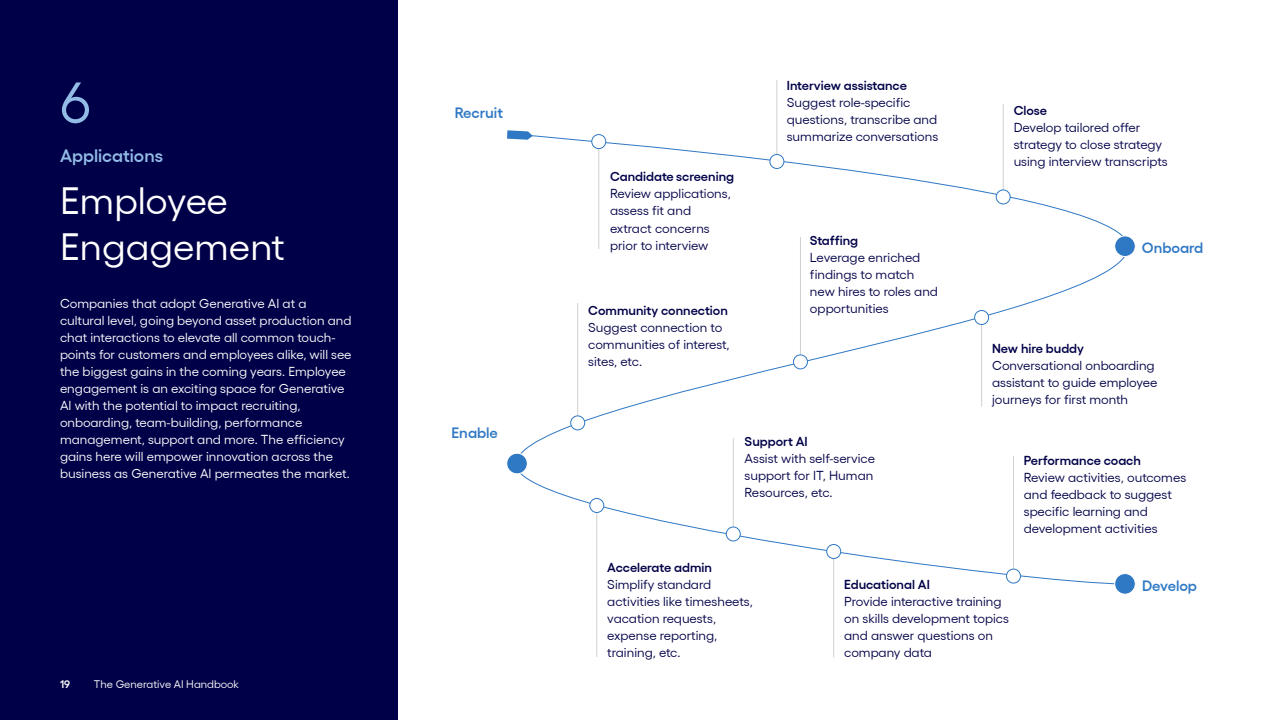
<style>
.page{position:relative;width:1280px;height:720px;background:#fff}
.page>*{position:absolute;margin:0;border:0;box-sizing:border-box;transform-origin:0 0}
.TEXT{font:57.6px "Gellix";color:#92bbe6}
.TITLES{font:38px/45.6px "Gellix";color:#fff}
.Section_header{font:600 18px "Gellix";color:#92bbe6}
.TEXT-2{font:600 15px "Gellix";letter-spacing:-.005em;color:#2f78c4}
.TEXT-3{font:13px/17px "Gellix";color:#000048}
.TEXT-4{font:13px/17px "Gellix";color:#fff}
.TEXT-5{font:600 13px "Gellix";color:#000048}
.t1{font:11px "Gellix";color:#fff}
.t2{font:600 11px "Gellix";color:#fff}
</style>
<div class="page">
<div style="left:0;top:0;width:398px;height:720px;background:#000048"></div>
<svg style="left:520px;top:134px;width:605px;height:451px"></svg>
<hr style="left:598px;top:145px;width:1px;height:104px;background:#d0d0ce">
<hr style="left:981px;top:317px;width:1px;height:90px;background:#d0d0ce">
<hr style="left:596px;top:512px;width:1px;height:145px;background:#d0d0ce">
<hr style="left:833px;top:552px;width:1px;height:105px;background:#d0d0ce">
<hr style="left:776px;top:80px;width:1px;height:83px;background:#d0d0ce">
<hr style="left:1003px;top:104px;width:1px;height:100px;background:#d0d0ce">
<hr style="left:800px;top:237px;width:1px;height:125px;background:#d0d0ce">
<hr style="left:1013px;top:456px;width:1px;height:115px;background:#d0d0ce">
<hr style="left:577px;top:303px;width:1px;height:122px;background:#d0d0ce">
<hr style="left:733px;top:438px;width:1px;height:96px;background:#d0d0ce">
<div style="left:592px;top:135px;width:14px;height:14px;background:#fff;border-radius:50%"></div>
<div style="left:591px;top:134px;width:15px;height:15px;border:1px solid #2f78c4;border-radius:50%"></div>
<div style="left:770px;top:154px;width:14px;height:14px;background:#fff;border-radius:50%"></div>
<div style="left:769px;top:154px;width:15px;height:15px;border:1px solid #2f78c4;border-radius:50%"></div>
<div style="left:996px;top:190px;width:14px;height:14px;background:#fff;border-radius:50%"></div>
<div style="left:996px;top:189px;width:15px;height:15px;border:1px solid #2f78c4;border-radius:50%"></div>
<div style="left:975px;top:310px;width:14px;height:14px;background:#fff;border-radius:50%"></div>
<div style="left:974px;top:310px;width:15px;height:15px;border:1px solid #2f78c4;border-radius:50%"></div>
<div style="left:793px;top:355px;width:14px;height:14px;background:#fff;border-radius:50%"></div>
<div style="left:793px;top:354px;width:15px;height:15px;border:1px solid #2f78c4;border-radius:50%"></div>
<div style="left:571px;top:416px;width:14px;height:14px;background:#fff;border-radius:50%"></div>
<div style="left:570px;top:415px;width:15px;height:15px;border:1px solid #2f78c4;border-radius:50%"></div>
<div style="left:590px;top:498px;width:14px;height:14px;background:#fff;border-radius:50%"></div>
<div style="left:589px;top:498px;width:15px;height:15px;border:1px solid #2f78c4;border-radius:50%"></div>
<div style="left:726px;top:527px;width:14px;height:14px;background:#fff;border-radius:50%"></div>
<div style="left:726px;top:526px;width:15px;height:15px;border:1px solid #2f78c4;border-radius:50%"></div>
<div style="left:827px;top:544px;width:14px;height:14px;background:#fff;border-radius:50%"></div>
<div style="left:826px;top:544px;width:15px;height:15px;border:1px solid #2f78c4;border-radius:50%"></div>
<div style="left:1007px;top:569px;width:14px;height:14px;background:#fff;border-radius:50%"></div>
<div style="left:1006px;top:569px;width:15px;height:15px;border:1px solid #2f78c4;border-radius:50%"></div>
<div style="left:1115px;top:236px;width:20px;height:20px;background:#2f78c4;border-radius:50%"></div>
<div style="left:1114px;top:235px;width:22px;height:22px;border:1px solid #fff;border-radius:50%"></div>
<div style="left:507px;top:453px;width:20px;height:21px;background:#2f78c4;border-radius:50%"></div>
<div style="left:506px;top:453px;width:22px;height:21px;border:1px solid #fff;border-radius:50%"></div>
<div style="left:1115px;top:574px;width:20px;height:20px;background:#2f78c4;border-radius:50%"></div>
<div style="left:1114px;top:573px;width:22px;height:22px;border:1px solid #fff;border-radius:50%"></div>
<svg style="left:507px;top:130px;width:26px;height:10px"></svg>
<p class="TEXT" style="left:60px;top:59px;width:32px">6</p>
<p class="Section_header" style="left:60px;top:142px;width:105px">Applications</p>
<p class="TITLES" style="left:60px;top:174px;width:226px">Employee<br>Engagement</p>
<p class="TEXT-4" style="left:60px;top:294px;width:293px">Companies that adopt Generative AI at a cultural level, going beyond asset production and chat interactions to elevate all common touch&shy;points for customers and employees alike, will see the biggest gains in the coming years. Employee engagement is an exciting space for Generative AI with the potential to impact recruiting, onboarding, team-building, performance management, support and more. The efficiency gains here will empower innovation across the business as Generative AI permeates the market.</p>
<p class="t2" style="left:60px;top:675px;width:12px">19</p>
<p class="t1" style="left:94px;top:676px;width:147px">The Generative AI Handbook</p>
<p class="TEXT-2" style="left:455px;top:101px;width:50px">Recruit</p>
<p class="TEXT-2" style="left:451px;top:421px;width:48px">Enable</p>
<p class="TEXT-5" style="left:610px;top:167px;width:126px">Candidate screening</p>
<p class="TEXT-3" style="left:610px;top:184px;width:122px">Review applications, assess fit and extract concerns prior to interview</p>
<p class="TEXT-5" style="left:787px;top:75px;width:122px">Interview assistance</p>
<p class="TEXT-3" style="left:787px;top:93px;width:153px">Suggest role-specific questions, transcribe and summarize conversations</p>
<p class="TEXT-5" style="left:810px;top:231px;width:50px">Staffing</p>
<p class="TEXT-3" style="left:810px;top:248px;width:130px">Leverage enriched findings to match new hires to roles and</p>
<p class="TEXT-5" style="left:588px;top:300px;width:141px">Community connection</p>
<p class="TEXT-3" style="left:810px;top:299px;width:80px">opportunities</p>
<p class="TEXT-3" style="left:588px;top:317px;width:143px">Suggest connection to communities of interest, sites, etc.</p>
<p class="TEXT-5" style="left:745px;top:432px;width:65px">Support AI</p>
<p class="TEXT-3" style="left:745px;top:449px;width:132px">Assist with self-service support for IT, Human<br>Resources, etc.</p>
<p class="TEXT-5" style="left:1014px;top:100px;width:35px">Close</p>
<p class="TEXT-3" style="left:1014px;top:118px;width:156px">Develop tailored offer strategy to close strategy using interview transcripts</p>
<p class="TEXT-2" style="left:1142px;top:236px;width:63px">Onboard</p>
<p class="TEXT-5" style="left:992px;top:338px;width:93px">New hire buddy</p>
<p class="TEXT-3" style="left:992px;top:356px;width:167px">Conversational onboarding assistant to guide employee journeys for first month</p>
<p class="TEXT-5" style="left:1024px;top:450px;width:119px">Performance coach</p>
<p class="TEXT-3" style="left:1024px;top:467px;width:164px">Review activities, outcomes and feedback to suggest specific learning and development activities</p>
<p class="TEXT-5" style="left:607px;top:557px;width:106px">Accelerate admin</p>
<p class="TEXT-3" style="left:607px;top:575px;width:147px">Simplify standard activities like timesheets, vacation requests, expense reporting, training, etc.</p>
<p class="TEXT-5" style="left:844px;top:574px;width:87px">Educational AI</p>
<p class="TEXT-3" style="left:844px;top:592px;width:166px">Provide interactive training on skills development topics and answer questions on company data</p>
<p class="TEXT-2" style="left:1142px;top:574px;width:57px">Develop</p>
</div>
